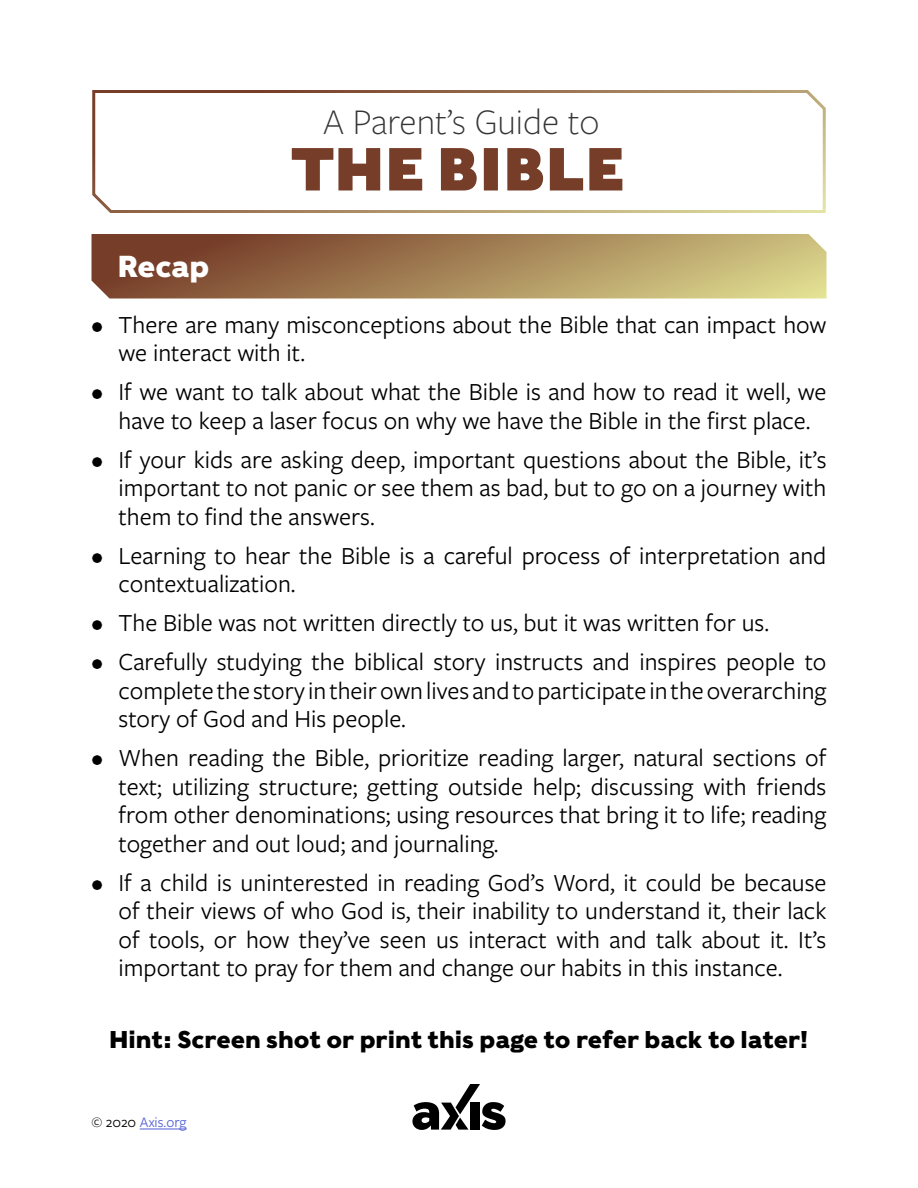
<style>
.page{position:relative;width:918px;height:1188px;background:#fff}
.page>*{position:absolute;margin:0;border:0;box-sizing:border-box;transform-origin:0 0}
.t1{font:900 60px "Caslons Egyptian";color:#763d29}
.t2{font:300 37.5px "Freight Sans Pro";color:#343434}
.t3{font:700 30px "Caslons Egyptian";letter-spacing:-.005em;color:#fff}
.t4{font:25.5px/28.5px "Freight Sans Pro";color:#000;text-align:justify}
.t5{font:700 24px "Caslons Egyptian";color:#000}
.t6{font:15px "Freight Sans Pro";color:#4f5cd6}
.s1{color:#000}
</style>
<div class="page">
<svg style="left:92px;top:234px;width:734px;height:64px;background:#a48256"></svg>
<svg style="left:92px;top:90px;width:734px;height:123px"></svg>
<svg style="left:412px;top:1084px;width:94px;height:46px"></svg>
<hr style="left:140px;top:1129px;width:47px;height:1px;background:#4f5cd6">
<h2 class="t2" style="left:323px;top:97px;width:278px">A Parent’s Guide to</h2>
<h1 class="t1" style="left:291px;top:130px;width:336px">THE BIBLE</h1>
<p class="t3" style="left:117px;top:247px;width:94px">Recap</p>
<p class="t4" style="left:119px;top:309px;width:710px;text-indent:-27px">• There are many misconceptions about the Bible that can impact how we interact with it.</p>
<p class="t4" style="left:92px;top:376px;width:737px;text-align:center">• If we want to talk about what the Bible is and how to read it well, we have to keep a laser focus on why we have the Bible in the first place.</p>
<p class="t4" style="left:119px;top:444px;width:710px;text-indent:-27px">• If your kids are asking deep, important questions about the Bible, it’s important to not panic or see them as bad, but to go on a journey with them to find the answers.</p>
<p class="t4" style="left:119px;top:540px;width:709px;text-indent:-27px">• Learning to hear the Bible is a careful process of interpretation and contextualization.</p>
<p class="t4" style="left:92px;top:607px;width:679px">• The Bible was not written directly to us, but it was written for us.</p>
<p class="t4" style="left:119px;top:646px;width:709px;text-indent:-27px">• Carefully studying the biblical story instructs and inspires people to complete the story in their own lives and to participate in the overarching story of God and His people.</p>
<p class="t4" style="left:119px;top:742px;width:710px;text-indent:-27px">• When reading the Bible, prioritize reading larger, natural sections of text; utilizing structure; getting outside help; discussing with friends from other denominations; using resources that bring it to life; reading together and out loud; and journaling.</p>
<p class="t4" style="left:119px;top:867px;width:710px;text-indent:-27px">• If a child is uninterested in reading God’s Word, it could be because of their views of who God is, their inability to understand it, their lack of tools, or how they’ve seen us interact with and talk about it. It’s important to pray for them and change our habits in this instance.</p>
<p class="t5" style="left:109px;top:1023px;width:701px">Hint: Screen shot or print this page to refer back to later!</p>
<p class="t6" style="left:92px;top:1112px;width:97px"><span class="s1">© 2020</span> Axis.org</p>
</div>
